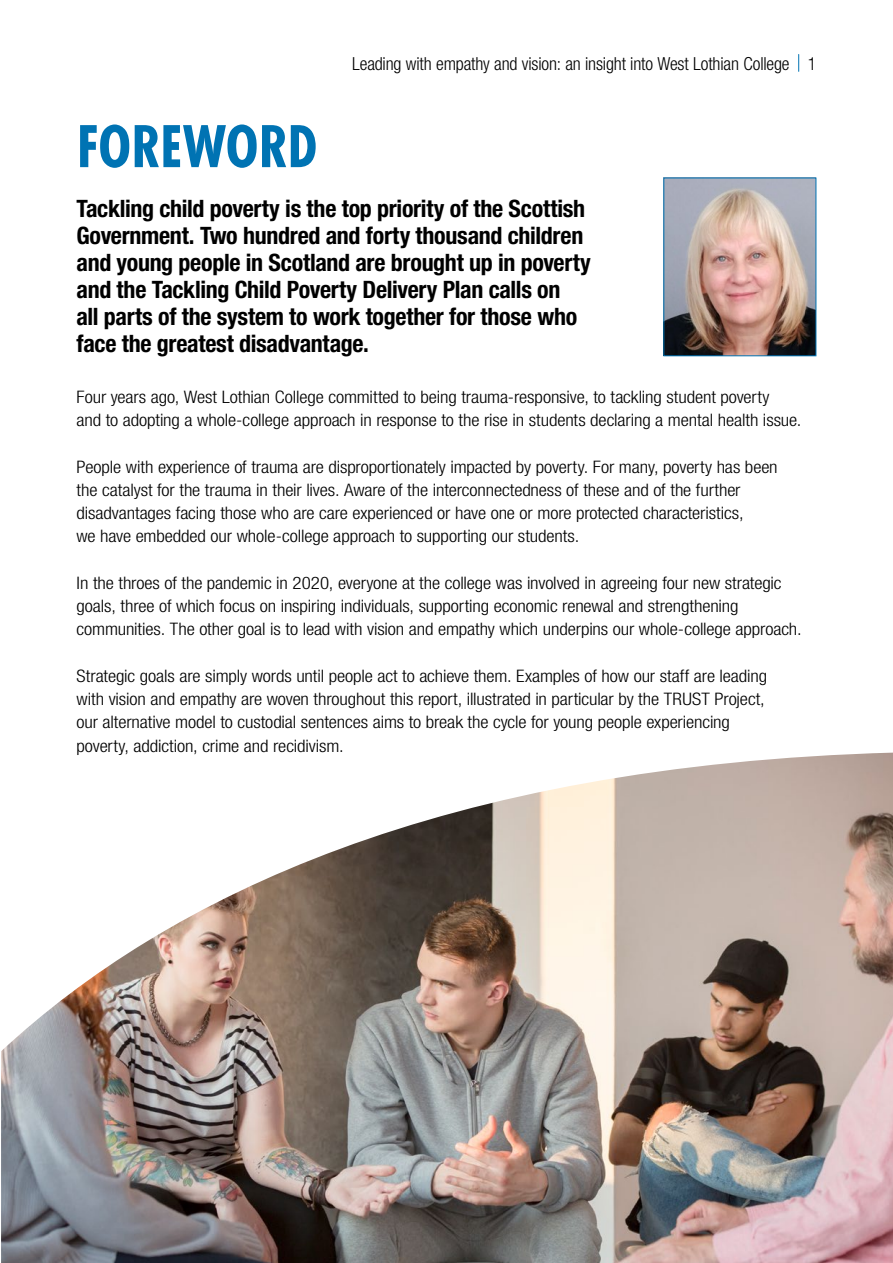
<style>
.page{position:relative;width:893px;height:1263px;background:#fff}
.page>*{position:absolute;margin:0;border:0;box-sizing:border-box;transform-origin:0 0}
.t1{font:700 63px "Futura PT Cond";letter-spacing:-.01em;color:#0073b3}
.t2{font:700 condensed 24px/27px "Helvetica Neue LT Std";letter-spacing:-.015em;color:#000}
.t3{font:300 condensed 18px "Helvetica Neue LT Std";letter-spacing:-.01em;color:#000}
.t4{font:300 condensed 17.25px/23.2px "Helvetica Neue LT Std";letter-spacing:-.005em;color:#000;scale:1.1 1}
</style>
<div class="page">
<svg style="left:798px;top:54px;width:1px;height:17px"></svg>
<img style="left:665px;top:179px;width:149px;height:175px">
<div style="left:663px;top:177px;width:153px;height:179px;border:1px solid #0073b3"></div>
<img style="left:1px;top:753px;width:892px;height:510px">
<p class="t3" style="left:352px;top:53px;width:466px">Leading with empathy and vision: an insight into West Lothian College 1</p>
<h1 class="t1" style="left:77px;top:110px;width:243px">FOREWORD</h1>
<p class="t2" style="left:77px;top:194px;width:516px">Tackling child poverty is the top priority of the Scottish Government. Two hundred and forty thousand children and young people in Scotland are brought up in poverty and the Tackling Child Poverty Delivery Plan calls on<br>all parts of the system to work together for those who face the greatest disadvantage.</p>
<p class="t4" style="left:77px;top:385px;width:661px">Four years ago, West Lothian College committed to being trauma-responsive, to tackling student poverty<br>and to adopting a whole-college approach in response to the rise in students declaring a mental health issue.</p>
<p class="t4" style="left:77px;top:455px;width:639px">People with experience of trauma are disproportionately impacted by poverty. For many, poverty has been the catalyst for the trauma in their lives. Aware of the interconnectedness of these and of the further disadvantages facing those who are care experienced or have one or more protected characteristics,<br>we have embedded our whole-college approach to supporting our students.</p>
<p class="t4" style="left:77px;top:571px;width:661px">In the throes of the pandemic in 2020, everyone at the college was involved in agreeing four new strategic goals, three of which focus on inspiring individuals, supporting economic renewal and strengthening communities. The other goal is to lead with vision and empathy which underpins our whole-college approach.</p>
<p class="t4" style="left:77px;top:664px;width:629px">Strategic goals are simply words until people act to achieve them. Examples of how our staff are leading with vision and empathy are woven throughout this report, illustrated in particular by the TRUST Project, our alternative model to custodial sentences aims to break the cycle for young people experiencing poverty, addiction, crime and recidivism.</p>
</div>
